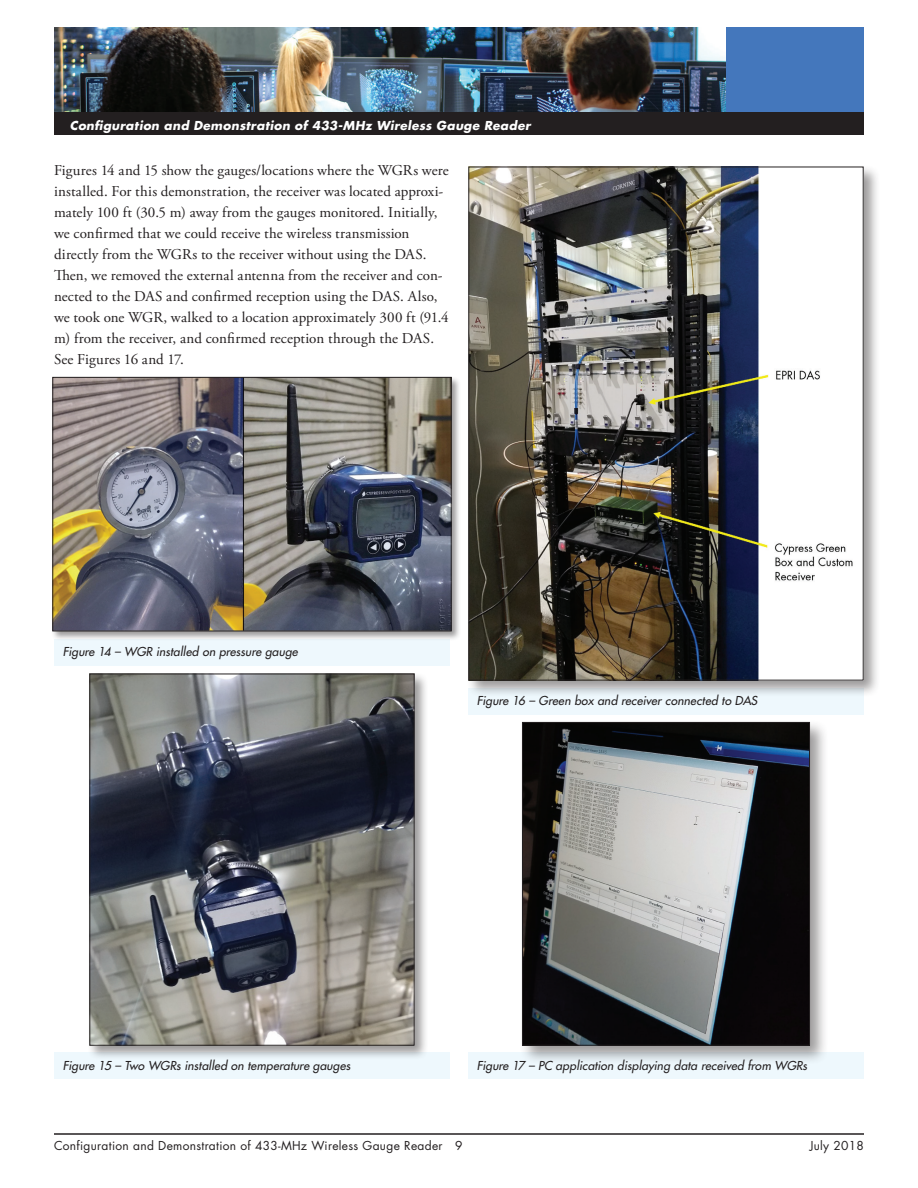
<style>
.page{position:relative;width:918px;height:1188px;background:#fff}
.page>*{position:absolute;margin:0;border:0;box-sizing:border-box;transform-origin:0 0}
.t1{font:15px/21px "Adobe Garamond Pro";letter-spacing:.005em;color:#231f20}
.t2{font:italic 12px "Futura";letter-spacing:.015em;color:#231f20}
.t3{font:italic 700 12px "Futura";letter-spacing:.03em;color:#fff}
.t4{font:12px "Futura";letter-spacing:.025em;color:#231f20}
.s1{font-weight:400}
</style>
<div class="page">
<img style="left:54px;top:27px;width:672px;height:85px">
<hr style="left:54px;top:1133px;width:810px;height:2px;background:#231f20">
<div style="left:726px;top:27px;width:138px;height:86px;background:#4477bc"></div>
<div style="left:54px;top:112px;width:810px;height:23px;background:#231f20"></div>
<div style="left:54px;top:639px;width:396px;height:27px;background:#eef8fd"></div>
<div style="left:54px;top:1052px;width:396px;height:27px;background:#eef8fd"></div>
<div style="left:468px;top:1052px;width:396px;height:27px;background:#eef8fd"></div>
<div style="left:468px;top:688px;width:396px;height:28px;background:#eef8fd"></div>
<div style="left:51px;top:376px;width:410px;height:265px;background:#231f20;opacity:.45"></div>
<img style="left:55px;top:379px;width:394px;height:250px">
<div style="left:53px;top:377px;width:398px;height:254px;border:1px solid #231f20"></div>
<div style="left:88px;top:672px;width:341px;height:388px;background:#231f20;opacity:.45"></div>
<img style="left:92px;top:676px;width:320px;height:367px">
<div style="left:90px;top:674px;width:324px;height:371px;border:1px solid #231f20"></div>
<div style="left:466px;top:165px;width:415px;height:532px;background:#231f20;opacity:.45"></div>
<img style="left:471px;top:169px;width:390px;height:509px">
<div style="left:520px;top:720px;width:309px;height:345px;background:#231f20;opacity:.45"></div>
<img style="left:524px;top:724px;width:284px;height:319px">
<div style="left:522px;top:722px;width:288px;height:323px;border:1px solid #231f20"></div>
<p class="t3" style="left:70px;top:118px;width:462px">Configuration and Demonstration of 433-MHz Wireless Gauge Reader</p>
<p class="t1" style="left:54px;top:160px;width:396px">Figures 14 and 15 show the gauges/locations where the WGRs were installed. For this demonstration, the receiver was located approxi&shy;mately 100 ft (30.5 m) away from the gauges monitored. Initially, we confirmed that we could receive the wireless transmission directly from the WGRs to the receiver without using the DAS.<br>Then, we removed the external antenna from the receiver and con&shy;nected to the DAS and confirmed reception using the DAS. Also, we took one WGR, walked to a location approximately 300 ft (91.4 m) from the receiver, and confirmed reception through the DAS.<br>See Figures 16 and 17.</p>
<p class="t3" style="left:70px;top:118px;width:107px">Headline: <span class="s1">Subtitle</span></p>
<p class="t2" style="left:63px;top:644px;width:236px">Figure 14 – WGR installed on pressure gauge</p>
<p class="t2" style="left:477px;top:693px;width:282px">Figure 16 – Green box and receiver connected to DAS</p>
<p class="t2" style="left:63px;top:1059px;width:289px">Figure 15 – Two WGRs installed on temperature gauges</p>
<p class="t2" style="left:477px;top:1059px;width:332px">Figure 17 – PC application displaying data received from WGRs</p>
<p class="t4" style="left:54px;top:1138px;width:410px">Configuration and Demonstration of 433-MHz Wireless Gauge Reader 9</p>
<p class="t4" style="left:810px;top:1138px;width:56px">July 2018</p>
</div>
